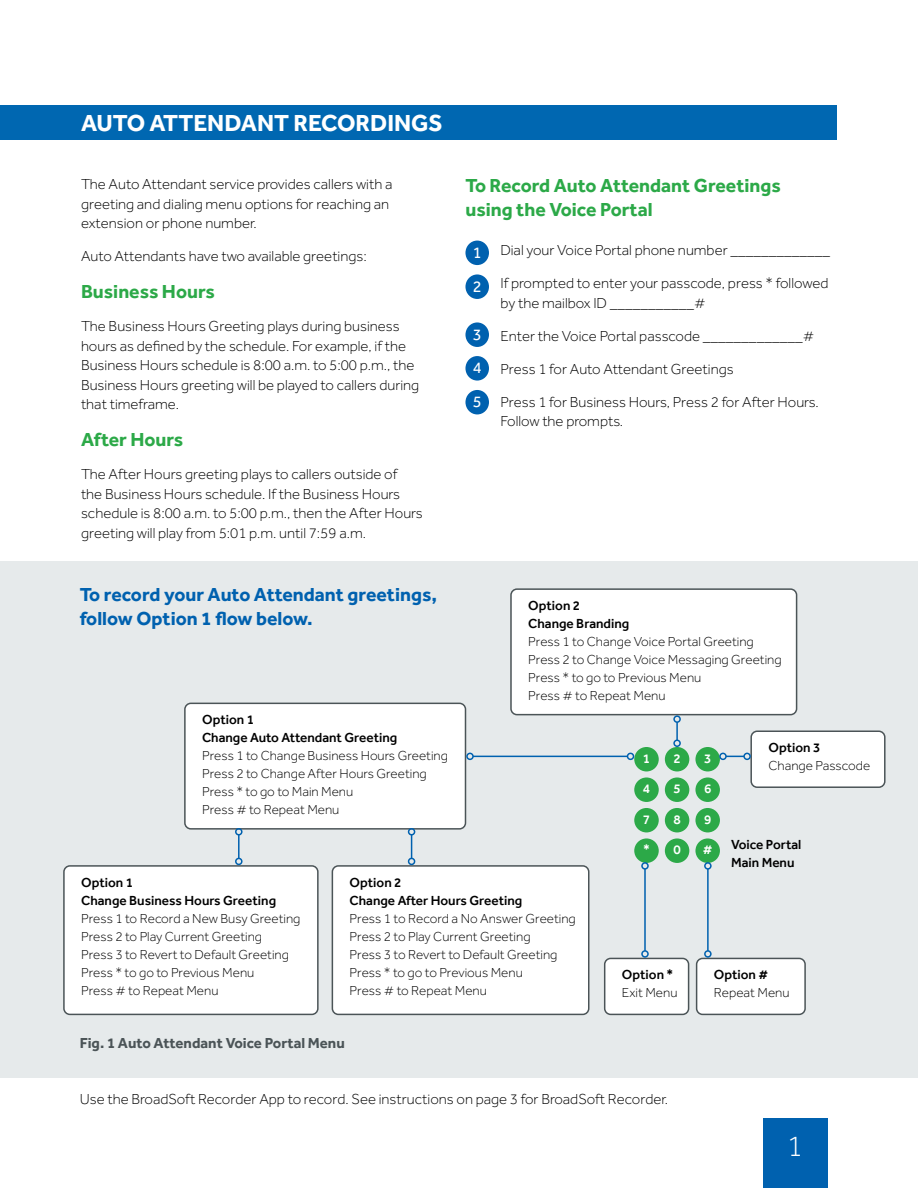
<style>
.page{position:relative;width:918px;height:1188px;background:#fff}
.page>*{position:absolute;margin:0;border:0;box-sizing:border-box;transform-origin:0 0}
.t1{font:300 30px "Effra";color:#fff}
.t2{font:700 24px "Effra";color:#fff}
.t3{font:700 19.5px/23.4px "Effra";color:#2ca948}
.t4{font:700 19.5px/23.4px "Effra";color:#0061af}
.t5{font:16.35px/33.8px "Effra";color:#fff}
.t6{font:300 15px/19.5px "Effra";color:#000}
.t7{font:700 15px "Effra";color:#4b5457}
.t8{font:300 13.5px/18px "Effra";color:#000}
.t9{font:500 13.5px/18px "Effra";color:#000}
.t10{font:500 13.5px "Effra";color:#fff}
</style>
<div class="page">
<div style="left:0;top:562px;width:918px;height:516px;background:#e6eaeb"></div>
<div style="left:763px;top:1119px;width:64px;height:69px;background:#0061af"></div>
<div style="left:465px;top:241px;width:24px;height:24px;background:#0061af;border-radius:50%"></div>
<div style="left:465px;top:274px;width:24px;height:25px;background:#0061af;border-radius:50%"></div>
<div style="left:465px;top:322px;width:24px;height:25px;background:#0061af;border-radius:50%"></div>
<div style="left:465px;top:356px;width:24px;height:25px;background:#0061af;border-radius:50%"></div>
<div style="left:465px;top:390px;width:24px;height:24px;background:#0061af;border-radius:50%"></div>
<div style="left:0;top:106px;width:837px;height:34px;background:#0067b1"></div>
<div style="left:185px;top:703px;width:281px;height:126px;background:#fff;border-radius:6px"></div>
<div style="left:184px;top:703px;width:282px;height:127px;border:2px solid #4b5457;border-radius:6px"></div>
<div style="left:511px;top:589px;width:286px;height:126px;background:#fff;border-radius:6px"></div>
<div style="left:510px;top:588px;width:287px;height:127px;border:2px solid #4b5457;border-radius:6px"></div>
<div style="left:64px;top:866px;width:254px;height:148px;background:#fff;border-radius:6px"></div>
<div style="left:63px;top:865px;width:256px;height:150px;border:2px solid #4b5457;border-radius:6px"></div>
<div style="left:332px;top:866px;width:257px;height:148px;background:#fff;border-radius:6px"></div>
<div style="left:332px;top:865px;width:258px;height:150px;border:2px solid #4b5457;border-radius:6px"></div>
<div style="left:605px;top:958px;width:84px;height:56px;background:#fff;border-radius:6px"></div>
<div style="left:604px;top:958px;width:85px;height:57px;border:2px solid #4b5457;border-radius:6px"></div>
<div style="left:697px;top:958px;width:108px;height:56px;background:#fff;border-radius:6px"></div>
<div style="left:696px;top:958px;width:110px;height:57px;border:2px solid #4b5457;border-radius:6px"></div>
<div style="left:751px;top:731px;width:134px;height:56px;background:#fff;border-radius:6px"></div>
<div style="left:750px;top:731px;width:136px;height:57px;border:2px solid #4b5457;border-radius:6px"></div>
<div style="left:634px;top:747px;width:25px;height:24px;background:#2ca948;border-radius:50%"></div>
<div style="left:634px;top:777px;width:25px;height:25px;background:#2ca948;border-radius:50%"></div>
<div style="left:634px;top:808px;width:25px;height:24px;background:#2ca948;border-radius:50%"></div>
<div style="left:634px;top:838px;width:25px;height:25px;background:#2ca948;border-radius:50%"></div>
<div style="left:665px;top:747px;width:24px;height:24px;background:#2ca948;border-radius:50%"></div>
<div style="left:665px;top:777px;width:24px;height:25px;background:#2ca948;border-radius:50%"></div>
<div style="left:665px;top:808px;width:24px;height:24px;background:#2ca948;border-radius:50%"></div>
<div style="left:665px;top:838px;width:24px;height:25px;background:#2ca948;border-radius:50%"></div>
<div style="left:695px;top:747px;width:25px;height:24px;background:#2ca948;border-radius:50%"></div>
<div style="left:695px;top:777px;width:25px;height:25px;background:#2ca948;border-radius:50%"></div>
<div style="left:695px;top:808px;width:25px;height:24px;background:#2ca948;border-radius:50%"></div>
<div style="left:695px;top:838px;width:25px;height:25px;background:#2ca948;border-radius:50%"></div>
<svg style="left:676px;top:723px;width:2px;height:16px"></svg>
<div style="left:673px;top:739px;width:8px;height:8px;border:2px solid #0061af;border-radius:50%"></div>
<div style="left:673px;top:715px;width:8px;height:8px;border:2px solid #0061af;border-radius:50%"></div>
<hr style="left:644px;top:869px;width:2px;height:82px;background:#0061af">
<div style="left:641px;top:950px;width:8px;height:8px;border:2px solid #0061af;border-radius:50%"></div>
<div style="left:641px;top:862px;width:8px;height:8px;border:2px solid #0061af;border-radius:50%"></div>
<hr style="left:707px;top:869px;width:2px;height:82px;background:#0061af">
<div style="left:704px;top:950px;width:8px;height:8px;border:2px solid #0061af;border-radius:50%"></div>
<div style="left:704px;top:862px;width:8px;height:8px;border:2px solid #0061af;border-radius:50%"></div>
<hr style="left:473px;top:756px;width:155px;height:1px;background:#0061af">
<div style="left:466px;top:753px;width:8px;height:7px;border:2px solid #0061af;border-radius:50%"></div>
<div style="left:627px;top:753px;width:7px;height:7px;border:2px solid #0061af;border-radius:50%"></div>
<svg style="left:727px;top:756px;width:16px;height:1px"></svg>
<div style="left:719px;top:753px;width:8px;height:7px;border:2px solid #0061af;border-radius:50%"></div>
<div style="left:743px;top:753px;width:8px;height:7px;border:2px solid #0061af;border-radius:50%"></div>
<svg style="left:411px;top:836px;width:1px;height:22px"></svg>
<div style="left:408px;top:828px;width:7px;height:8px;border:2px solid #0061af;border-radius:50%"></div>
<div style="left:408px;top:858px;width:7px;height:7px;border:2px solid #0061af;border-radius:50%"></div>
<hr style="left:238px;top:835px;width:2px;height:23px;background:#0061af">
<div style="left:235px;top:828px;width:8px;height:8px;border:2px solid #0061af;border-radius:50%"></div>
<div style="left:235px;top:858px;width:8px;height:7px;border:2px solid #0061af;border-radius:50%"></div>
<h2 class="t2" style="left:81px;top:108px;width:363px">AUTO ATTENDANT RECORDINGS</h2>
<p class="t6" style="left:81px;top:175px;width:313px">The Auto Attendant service provides callers with a greeting and dialing menu options for reaching an extension or phone number.</p>
<p class="t6" style="left:81px;top:247px;width:287px">Auto Attendants have two available greetings:</p>
<h3 class="t3" style="left:81px;top:280px;width:135px">Business Hours</h3>
<p class="t6" style="left:81px;top:317px;width:340px">The Business Hours Greeting plays during business hours as defined by the schedule. For example, if the Business Hours schedule is 8:00 a.m. to 5:00 p.m., the Business Hours greeting will be played to callers during that timeframe.</p>
<h3 class="t3" style="left:81px;top:428px;width:104px">After Hours</h3>
<p class="t6" style="left:81px;top:464px;width:343px">The After Hours greeting plays to callers outside of<br>the Business Hours schedule. If the Business Hours schedule is 8:00 a.m. to 5:00 p.m., then the After Hours greeting will play from 5:01 p.m. until 7:59 a.m.</p>
<h3 class="t3" style="left:465px;top:174px;width:317px">To Record Auto Attendant Greetings using the Voice Portal</h3>
<p class="t5" style="left:473px;top:235px;width:10px">1<br>2</p>
<p class="t5" style="left:473px;top:317px;width:10px;text-align:justify">3<br>4<br>5</p>
<p class="t6" style="left:500px;top:240px;width:331px">Dial your Voice Portal phone number _____________</p>
<p class="t6" style="left:500px;top:273px;width:330px">If prompted to enter your passcode, press * followed by the mailbox ID ___________#</p>
<p class="t6" style="left:500px;top:326px;width:315px">Enter the Voice Portal passcode _____________#</p>
<p class="t6" style="left:500px;top:359px;width:235px">Press 1 for Auto Attendant Greetings</p>
<p class="t6" style="left:500px;top:392px;width:320px">Press 1 for Business Hours, Press 2 for After Hours.<br>Follow the prompts.</p>
<h3 class="t4" style="left:80px;top:583px;width:359px">To record your Auto Attendant greetings, follow Option 1 flow below.</h3>
<p class="t9" style="left:202px;top:711px;width:197px">Option 1<br>Change Auto Attendant Greeting</p>
<p class="t8" style="left:202px;top:747px;width:247px">Press 1 to Change Business Hours Greeting<br>Press 2 to Change After Hours Greeting<br>Press * to go to Main Menu<br>Press # to Repeat Menu</p>
<p class="t9" style="left:528px;top:596px;width:103px">Option 2<br>Change Branding</p>
<p class="t8" style="left:528px;top:633px;width:255px">Press 1 to Change Voice Portal Greeting<br>Press 2 to Change Voice Messaging Greeting<br>Press * to go to Previous Menu<br>Press # to Repeat Menu</p>
<p class="t10" style="left:643px;top:750px;width:9px">1</p>
<p class="t10" style="left:643px;top:781px;width:9px">4</p>
<p class="t10" style="left:643px;top:811px;width:9px">7</p>
<p class="t10" style="left:643px;top:842px;width:8px">*</p>
<p class="t10" style="left:673px;top:750px;width:9px">2</p>
<p class="t10" style="left:673px;top:781px;width:9px">5</p>
<p class="t10" style="left:673px;top:811px;width:9px">8</p>
<p class="t10" style="left:673px;top:842px;width:9px">0</p>
<p class="t10" style="left:704px;top:750px;width:9px">3</p>
<p class="t10" style="left:704px;top:781px;width:9px">6</p>
<p class="t10" style="left:704px;top:811px;width:9px">9</p>
<p class="t10" style="left:703px;top:842px;width:11px">#</p>
<p class="t9" style="left:768px;top:739px;width:54px">Option 3</p>
<p class="t8" style="left:768px;top:757px;width:103px">Change Passcode</p>
<p class="t9" style="left:731px;top:835px;width:72px">Voice Portal<br>Main Menu</p>
<p class="t9" style="left:81px;top:873px;width:196px">Option 1<br>Change Business Hours Greeting</p>
<p class="t8" style="left:81px;top:909px;width:221px">Press 1 to Record a New Busy Greeting<br>Press 2 to Play Current Greeting<br>Press 3 to Revert to Default Greeting<br>Press * to go to Previous Menu<br>Press # to Repeat Menu</p>
<p class="t9" style="left:350px;top:873px;width:174px">Option 2<br>Change After Hours Greeting</p>
<p class="t8" style="left:350px;top:909px;width:228px">Press 1 to Record a No Answer Greeting<br>Press 2 to Play Current Greeting<br>Press 3 to Revert to Default Greeting<br>Press * to go to Previous Menu<br>Press # to Repeat Menu</p>
<p class="t7" style="left:80px;top:1034px;width:267px">Fig. 1 Auto Attendant Voice Portal Menu</p>
<p class="t9" style="left:622px;top:966px;width:53px">Option *</p>
<p class="t8" style="left:622px;top:984px;width:57px">Exit Menu</p>
<p class="t6" style="left:80px;top:1089px;width:590px">Use the BroadSoft Recorder App to record. See instructions on page 3 for BroadSoft Recorder.</p>
<p class="t9" style="left:714px;top:966px;width:56px">Option #</p>
<p class="t8" style="left:714px;top:984px;width:77px">Repeat Menu</p>
<h1 class="t1" style="left:787px;top:1129px;width:18px">1</h1>
</div>
